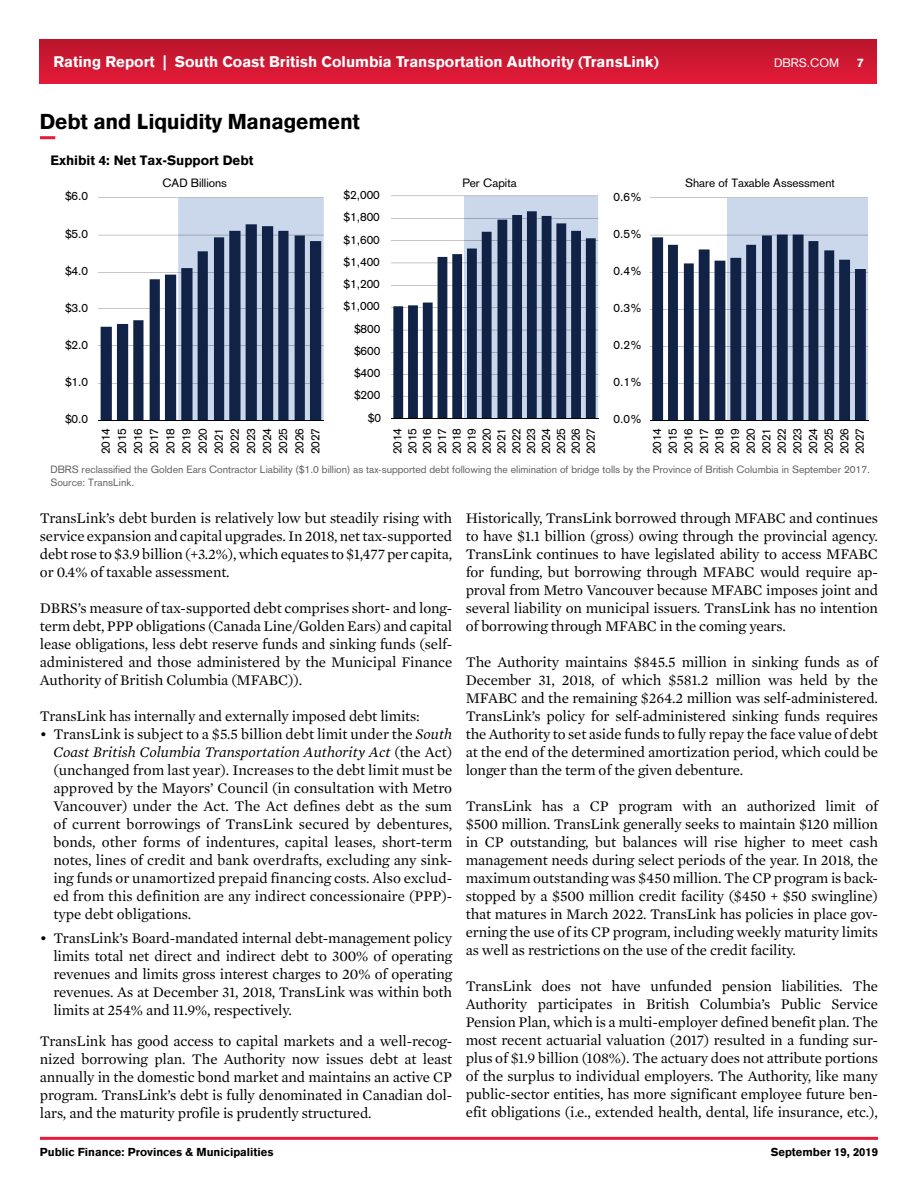
<style>
.page{position:relative;width:918px;height:1188px;background:#fff}
.page>*{position:absolute;margin:0;border:0;box-sizing:border-box;transform-origin:0 0}
.t1{font:900 21px "Akzidenz Grotesk";letter-spacing:-.01em;color:#000}
.t2{font:15px/18px "Mercury Text G1";letter-spacing:-.01em;color:#000;text-align:justify}
.t3{font:900 15px "Akzidenz Grotesk";color:#fff}
.t4{font:900 13.35px "Akzidenz Grotesk";color:#000}
.t5{font:12px "Akzidenz Grotesk";color:#fff}
.t6{font:900 12px "Akzidenz Grotesk";color:#fff}
.t7{font:11.85px/16.2px "Akzidenz Grotesk";color:#000;text-align:justify}
.t8{font:900 11.25px "Akzidenz Grotesk";color:#000}
.t9{font:10.35px/12.5px "Akzidenz Grotesk";color:#636466}
.s1{font-style:italic}
</style>
<div class="page">
<hr style="left:40px;top:1137px;width:838px;height:3px;background:#e71b39">
<div style="left:40px;top:40px;width:837px;height:43px;background:linear-gradient(to bottom,#ba152b,#e41b38)"></div>
<hr style="left:40px;top:136px;width:15px;height:3px;background:#e71b39">
<div style="left:727px;top:198px;width:141px;height:222px;background:#cbd7eb"></div>
<hr style="left:98px;top:198px;width:226px;height:1px;background:#000">
<hr style="left:98px;top:235px;width:226px;height:1px;background:#000">
<hr style="left:98px;top:272px;width:226px;height:1px;background:#000">
<hr style="left:98px;top:308px;width:226px;height:1px;background:#000">
<hr style="left:98px;top:346px;width:226px;height:1px;background:#000">
<hr style="left:98px;top:383px;width:226px;height:1px;background:#000">
<svg style="left:101px;top:198px;width:223px;height:222px"></svg>
<hr style="left:98px;top:420px;width:226px;height:1px;background:#000">
<hr style="left:391px;top:196px;width:207px;height:1px;background:#000">
<hr style="left:391px;top:218px;width:207px;height:1px;background:#000">
<hr style="left:391px;top:241px;width:207px;height:1px;background:#000">
<hr style="left:391px;top:263px;width:207px;height:1px;background:#000">
<hr style="left:391px;top:285px;width:207px;height:1px;background:#000">
<hr style="left:391px;top:308px;width:207px;height:1px;background:#000">
<hr style="left:391px;top:330px;width:207px;height:1px;background:#000">
<hr style="left:391px;top:352px;width:207px;height:1px;background:#000">
<hr style="left:391px;top:375px;width:207px;height:1px;background:#000">
<hr style="left:391px;top:396px;width:207px;height:1px;background:#000">
<svg style="left:393px;top:196px;width:205px;height:222px"></svg>
<hr style="left:391px;top:418px;width:207px;height:1px;background:#000">
<hr style="left:650px;top:198px;width:218px;height:1px;background:#000">
<hr style="left:650px;top:235px;width:218px;height:1px;background:#000">
<hr style="left:650px;top:272px;width:218px;height:1px;background:#000">
<hr style="left:650px;top:309px;width:218px;height:1px;background:#000">
<hr style="left:650px;top:347px;width:218px;height:1px;background:#000">
<hr style="left:650px;top:383px;width:218px;height:1px;background:#000">
<svg style="left:652px;top:235px;width:214px;height:185px"></svg>
<hr style="left:650px;top:420px;width:218px;height:1px;background:#000">
<p class="t3" style="left:53px;top:52px;width:607px">Rating Report | South Coast British Columbia Transportation Authority (TransLink)</p>
<p class="t5" style="left:774px;top:55px;width:67px">DBRS.COM</p>
<p class="t6" style="left:857px;top:55px;width:8px">7</p>
<h1 class="t1" style="left:40px;top:107px;width:322px">Debt and Liquidity Management</h1>
<p class="t4" style="left:50px;top:152px;width:205px">Exhibit 4: Net Tax-Support Debt</p>
<p class="t7" style="left:162px;top:174px;width:66px">CAD Billions</p>
<p class="t7" style="left:462px;top:174px;width:56px">Per Capita</p>
<p class="t7" style="left:685px;top:174px;width:151px">Share of Taxable Assessment</p>
<p class="t7" style="left:344px;top:187px;width:38px">$2,000</p>
<p class="t7" style="left:65px;top:188px;width:25px">$6.0</p>
<p class="t7" style="left:614px;top:188px;width:30px">0.6%</p>
<p class="t7" style="left:344px;top:209px;width:38px">$1,800</p>
<p class="t7" style="left:65px;top:225px;width:25px">$5.0</p>
<p class="t7" style="left:344px;top:231px;width:38px">$1,600</p>
<p class="t7" style="left:614px;top:225px;width:30px">0.5%</p>
<p class="t7" style="left:65px;top:262px;width:25px">$4.0</p>
<p class="t7" style="left:344px;top:253px;width:38px">$1,400</p>
<p class="t7" style="left:614px;top:262px;width:30px">0.4%</p>
<p class="t7" style="left:344px;top:276px;width:38px">$1,200</p>
<p class="t7" style="left:65px;top:299px;width:25px">$3.0</p>
<p class="t7" style="left:344px;top:298px;width:38px">$1,000</p>
<p class="t7" style="left:614px;top:300px;width:30px">0.3%</p>
<p class="t7" style="left:354px;top:320px;width:28px">$800</p>
<p class="t7" style="left:65px;top:337px;width:25px">$2.0</p>
<p class="t7" style="left:354px;top:342px;width:28px">$600</p>
<p class="t7" style="left:614px;top:337px;width:30px">0.2%</p>
<p class="t7" style="left:65px;top:374px;width:25px">$1.0</p>
<p class="t7" style="left:354px;top:365px;width:28px">$400</p>
<p class="t7" style="left:614px;top:374px;width:30px">0.1%</p>
<p class="t7" style="left:354px;top:387px;width:28px">$200</p>
<p class="t7" style="left:65px;top:411px;width:25px">$0.0</p>
<p class="t7" style="left:368px;top:409px;width:15px">$0</p>
<p class="t7" style="left:614px;top:411px;width:30px">0.0%</p>
<p class="t7" style="left:98px;top:454px;width:28px;rotate:-90deg">2014<br>2015<br>2016<br>2017<br>2018<br>2019<br>2020<br>2021<br>2022<br>2023<br>2024<br>2025<br>2026<br>2027</p>
<p class="t7" style="left:390px;top:454px;width:28px;line-height:14.9px;rotate:-90deg">2014<br>2015<br>2016<br>2017<br>2018<br>2019<br>2020<br>2021<br>2022<br>2023<br>2024<br>2025<br>2026<br>2027</p>
<p class="t7" style="left:649px;top:454px;width:28px;line-height:15.6px;rotate:-90deg">2014<br>2015<br>2016<br>2017<br>2018<br>2019<br>2020<br>2021<br>2022<br>2023<br>2024<br>2025<br>2026<br>2027</p>
<p class="t9" style="left:50px;top:463px;width:821px">DBRS reclassified the Golden Ears Contractor Liability ($1.0 billion) as tax-supported debt following the elimination of bridge tolls by the Province of British Columbia in September 2017.<br>Source: TransLink.</p>
<p class="t2" style="left:40px;top:509px;width:414px">TransLink’s debt burden is relatively low but steadily rising with service expansion and capital upgrades. In 2018, net tax-supported debt rose to $3.9 billion (+3.2%), which equates to $1,477 per capita, or 0.4% of taxable assessment.</p>
<p class="t2" style="left:40px;top:599px;width:414px">DBRS’s measure of tax-supported debt comprises short- and long&shy;term debt, PPP obligations (Canada Line/Golden Ears) and capital lease obligations, less debt reserve funds and sinking funds (self&shy;administered and those administered by the Municipal Finance Authority of British Columbia (MFABC)).</p>
<p class="t2" style="left:40px;top:707px;width:381px">TransLink has internally and externally imposed debt limits:</p>
<p class="t2" style="left:53px;top:725px;width:400px;text-indent:-13px">• TransLink is subject to a $5.5 billion debt limit under the <span class="s1">South Coast British Columbia Transportation Authority Act</span> (the Act) (unchanged from last year). Increases to the debt limit must be approved by the Mayors’ Council (in consultation with Metro Vancouver) under the Act. The Act defines debt as the sum of current borrowings of TransLink secured by debentures, bonds, other forms of indentures, capital leases, short-term notes, lines of credit and bank overdrafts, excluding any sink&shy;ing funds or unamortized prepaid financing costs. Also exclud&shy;ed from this definition are any indirect concessionaire (PPP)- type debt obligations.</p>
<p class="t2" style="left:53px;top:929px;width:400px;text-indent:-14px">• TransLink’s Board-mandated internal debt-management policy limits total net direct and indirect debt to 300% of operating revenues and limits gross interest charges to 20% of operating revenues. As at December 31, 2018, TransLink was within both limits at 254% and 11.9%, respectively.</p>
<p class="t2" style="left:40px;top:1032px;width:414px">TransLink has good access to capital markets and a well-recog&shy;nized borrowing plan. The Authority now issues debt at least annually in the domestic bond market and maintains an active CP program. TransLink’s debt is fully denominated in Canadian dol&shy;lars, and the maturity profile is prudently structured.</p>
<p class="t2" style="left:466px;top:509px;width:414px">Historically, TransLink borrowed through MFABC and continues to have $1.1 billion (gross) owing through the provincial agency.<br>TransLink continues to have legislated ability to access MFABC for funding, but borrowing through MFABC would require ap&shy;proval from Metro Vancouver because MFABC imposes joint and several liability on municipal issuers. TransLink has no intention of borrowing through MFABC in the coming years.</p>
<p class="t2" style="left:466px;top:653px;width:414px">The Authority maintains $845.5 million in sinking funds as of December 31, 2018, of which $581.2 million was held by the MFABC and the remaining $264.2 million was self-administered.<br>TransLink’s policy for self-administered sinking funds requires the Authority to set aside funds to fully repay the face value of debt at the end of the determined amortization period, which could be longer than the term of the given debenture.</p>
<p class="t2" style="left:466px;top:797px;width:414px">TransLink has a CP program with an authorized limit of $500 million. TransLink generally seeks to maintain $120 million in CP outstanding, but balances will rise higher to meet cash management needs during select periods of the year. In 2018, the maximum outstanding was $450 million. The CP program is back&shy;stopped by a $500 million credit facility ($450 + $50 swingline) that matures in March 2022. TransLink has policies in place gov&shy;erning the use of its CP program, including weekly maturity limits as well as restrictions on the use of the credit facility.</p>
<p class="t2" style="left:466px;top:977px;width:414px">TransLink does not have unfunded pension liabilities. The Authority participates in British Columbia’s Public Service Pension Plan, which is a multi-employer defined benefit plan. The most recent actuarial valuation (2017) resulted in a funding sur&shy;plus of $1.9 billion (108%). The actuary does not attribute portions of the surplus to individual employers. The Authority, like many public-sector entities, has more significant employee future ben&shy;efit obligations (i.e., extended health, dental, life insurance, etc.),</p>
<p class="t8" style="left:40px;top:1145px;width:235px">Public Finance: Provinces &amp; Municipalities</p>
<p class="t8" style="left:771px;top:1145px;width:109px">September 19, 2019</p>
</div>
